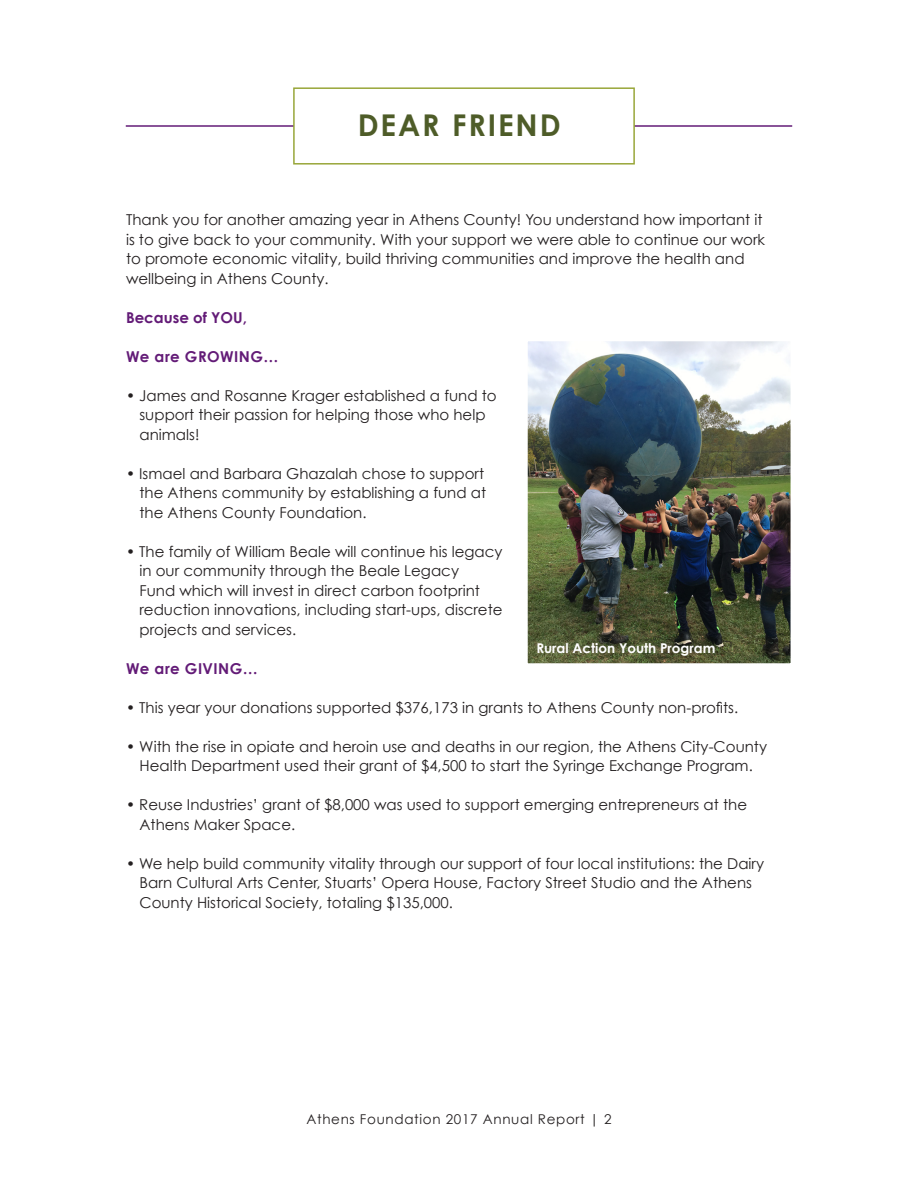
<style>
.page{position:relative;width:918px;height:1188px;background:#fff}
.page>*{position:absolute;margin:0;border:0;box-sizing:border-box;transform-origin:0 0}
.t1{font:700 30px "Century Gothic";letter-spacing:.065em;color:#4e5c28}
.t2{font:15px/19.5px "Century Gothic";color:#231f20}
.t3{font:700 15px "Century Gothic";letter-spacing:.03em;color:#631b77}
.t4{font:700 15px "Century Gothic";color:#631b77}
.t5{font:13.5px "Century Gothic";letter-spacing:.05em;color:#231f20}
.t6{font:700 13.5px "Century Gothic";color:#fff}
</style>
<div class="page">
<img style="left:527px;top:341px;width:264px;height:323px">
<hr style="left:126px;top:125px;width:666px;height:2px;background:#631b77">
<div style="left:293px;top:87px;width:342px;height:78px;background:#fff;border:2px solid #98a639"></div>
<p class="t1" style="left:358px;top:106px;width:205px">DEAR FRIEND</p>
<p class="t2" style="left:126px;top:210px;width:641px">Thank you for another amazing year in Athens County! You understand how important it is to give back to your community. With your support we were able to continue our work to promote economic vitality, build thriving communities and improve the health and wellbeing in Athens County.</p>
<p class="t4" style="left:126px;top:308px;width:122px">Because of YOU,</p>
<p class="t3" style="left:126px;top:347px;width:154px">We are GROWING…</p>
<p class="t2" style="left:140px;top:385px;width:359px;text-indent:-14px">• James and Rosanne Krager established a fund to support their passion for helping those who help animals!</p>
<p class="t2" style="left:140px;top:463px;width:348px;text-indent:-14px">• Ismael and Barbara Ghazalah chose to support the Athens community by establishing a fund at the Athens County Foundation.</p>
<p class="t2" style="left:140px;top:541px;width:365px;text-indent:-14px">• The family of William Beale will continue his legacy in our community through the Beale Legacy<br>Fund which will invest in direct carbon footprint reduction innovations, including start-ups, discrete projects and services.</p>
<p class="t3" style="left:126px;top:659px;width:133px">We are GIVING…</p>
<p class="t2" style="left:126px;top:697px;width:614px">• This year your donations supported $376,173 in grants to Athens County non-profits.</p>
<p class="t2" style="left:126px;top:736px;width:643px;text-align:center">• With the rise in opiate and heroin use and deaths in our region, the Athens City-County<br>Health Department used their grant of $4,500 to start the Syringe Exchange Program.</p>
<p class="t2" style="left:140px;top:795px;width:609px;text-indent:-14px">• Reuse Industries’ grant of $8,000 was used to support emerging entrepreneurs at the<br>Athens Maker Space.</p>
<p class="t2" style="left:140px;top:853px;width:626px;text-indent:-14px">• We help build community vitality through our support of four local institutions: the Dairy<br>Barn Cultural Arts Center, Stuarts’ Opera House, Factory Street Studio and the Athens<br>County Historical Society, totaling $135,000.</p>
<p class="t6" style="left:536px;top:639px;width:181px">Rural Action Youth Program</p>
<p class="t5" style="left:306px;top:1111px;width:307px">Athens Foundation 2017 Annual Report | 2</p>
</div>
